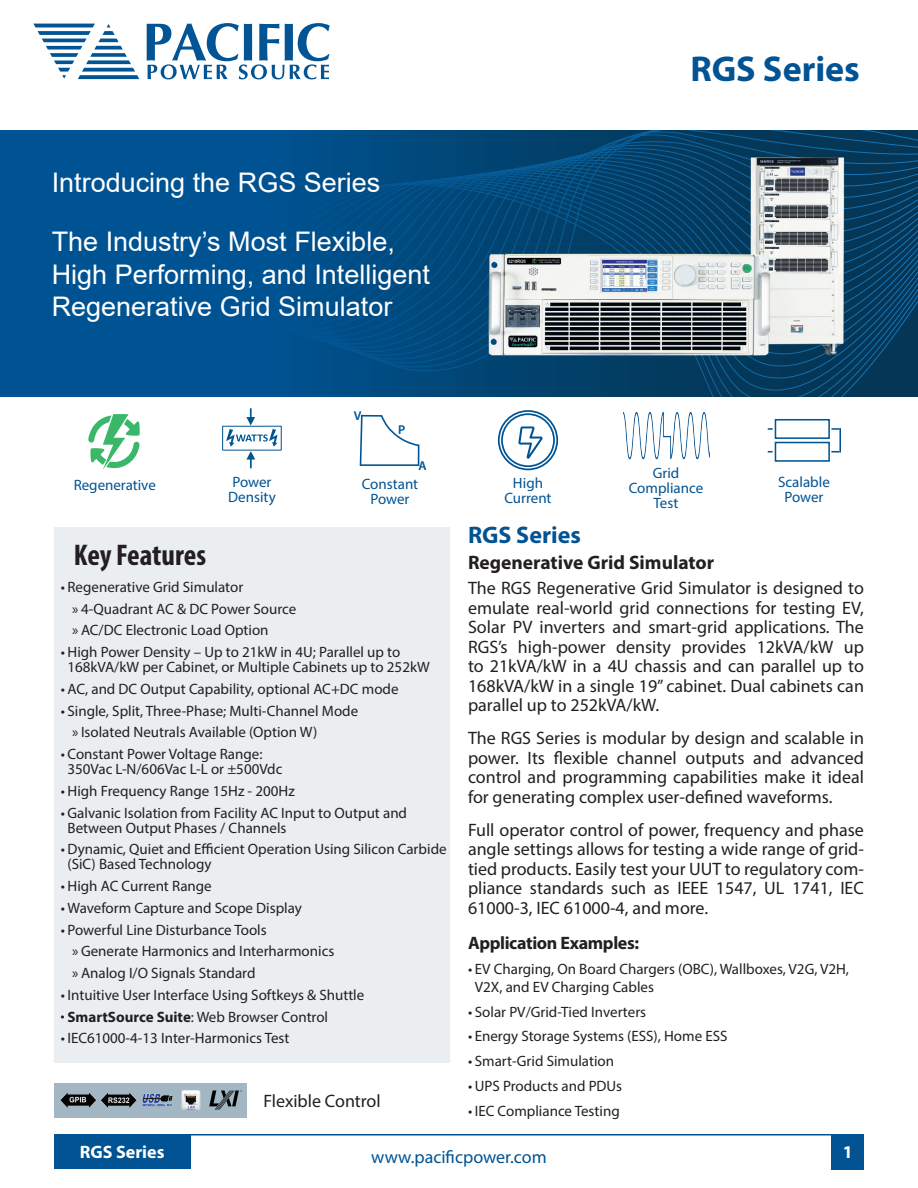
<style>
.page{position:relative;width:918px;height:1188px;background:#fff}
.page>*{position:absolute;margin:0;border:0;box-sizing:border-box;transform-origin:0 0}
.Model_Ordering_Title_1{font:700 36px "Myriad Pro";color:#015393}
.t1{font:700 condensed 30px "Myriad Pro";letter-spacing:-.005em;color:#231f20}
.t2{font:27px/32.4px "Arial";color:#fff}
.Model_Ordering_Title_1-2{font:700 24px "Myriad Pro";color:#015393}
.t3{font:700 19.5px "Myriad Pro";color:#231f20}
.Standard_level_1{font:18px/19.5px "Myriad Pro";color:#231f20;text-align:justify}
.Standard_level_1-2{font:18px "Myriad Pro";color:#015393}
.SubHead_1{font:700 18px "Myriad Pro";letter-spacing:-.02em;color:#231f20}
.Icon_Titles_1{font:18px "Myriad Pro";color:#231f20}
.t4{font:700 18px "Myriad Pro";color:#fff}
.t5{font:15px/15px "Myriad Pro";color:#231f20}
.Icon_Titles_2{font:15px/15px "Myriad Pro";color:#015393;text-align:center}
.t6{font:600 12.9px "Myriad Pro";color:#005393}
.s1{font-weight:700}
</style>
<div class="page">
<div style="left:54px;top:528px;width:396px;height:535px;background:#eaeef1"></div>
<div style="left:54px;top:1134px;width:136px;height:34px;background:#015393"></div>
<hr style="left:188px;top:1134px;width:645px;height:2px;background:#015393">
<div style="left:832px;top:1134px;width:32px;height:35px;background:#015393"></div>
<svg style="left:88px;top:414px;width:52px;height:56px"></svg>
<div style="left:55px;top:1083px;width:192px;height:34px;background:#a2b6c4"></div>
<img style="left:60px;top:1090px;width:141px;height:20px">
<svg style="left:209px;top:1090px;width:33px;height:20px"></svg>
<svg style="left:0;top:130px;width:903px;height:266px;background:#014a80"></svg>
<svg style="left:147px;top:23px;width:183px;height:56px"></svg>
<svg style="left:33px;top:24px;width:106px;height:55px"></svg>
<svg style="left:359px;top:414px;width:61px;height:52px"></svg>
<svg style="left:222px;top:408px;width:60px;height:60px"></svg>
<svg style="left:518px;top:426px;width:25px;height:33px"></svg>
<div style="left:498px;top:410px;width:60px;height:60px;border:2px solid #005493;border-radius:50%"></div>
<div style="left:501px;top:413px;width:54px;height:54px;border:2px solid #005493;border-radius:50%"></div>
<img style="left:624px;top:412px;width:86px;height:48px">
<div style="left:775px;top:419px;width:55px;height:20px;border:2px solid #005493"></div>
<svg style="left:831px;top:428px;width:8px;height:2px"></svg>
<svg style="left:831px;top:451px;width:8px;height:2px"></svg>
<hr style="left:839px;top:428px;width:2px;height:25px;background:#005493">
<div style="left:775px;top:442px;width:55px;height:20px;border:2px solid #005493"></div>
<svg style="left:61px;top:1015px;width:3px;height:4px"></svg>
<img style="left:748px;top:155px;width:99px;height:203px">
<img style="left:488px;top:252px;width:284px;height:106px">
<p class="t2" style="left:52px;top:166px;width:330px">Introducing the RGS Series</p>
<p class="t2" style="left:52px;top:225px;width:380px">The Industry’s Most Flexible,<br>High Performing, and Intelligent<br>Regenerative Grid Simulator</p>
<p class="t6" style="left:354px;top:407px;width:9px">V</p>
<p class="t6" style="left:398px;top:421px;width:9px">P</p>
<p class="t6" style="left:419px;top:458px;width:10px">A</p>
<p class="Icon_Titles_2" style="left:74px;top:477px;width:84px">Regenerative</p>
<p class="Icon_Titles_2" style="left:228px;top:474px;width:49px;text-align:left">Power<br>Density</p>
<p class="Icon_Titles_2" style="left:362px;top:476px;width:58px">Constant<br>Power</p>
<p class="Icon_Titles_2" style="left:513px;top:476px;width:32px">High</p>
<p class="Icon_Titles_2" style="left:504px;top:491px;width:49px">Current</p>
<p class="Model_Ordering_Title_1-2" style="left:468px;top:519px;width:114px">RGS Series</p>
<p class="Model_Ordering_Title_1" style="left:691px;top:45px;width:171px">RGS Series</p>
<p class="Icon_Titles_2" style="left:629px;top:466px;width:76px">Grid<br>Compliance<br>Test</p>
<p class="Icon_Titles_2" style="left:778px;top:474px;width:53px">Scalable<br>Power</p>
<p class="t1" style="left:74px;top:537px;width:134px">Key Features</p>
<p class="t3" style="left:468px;top:550px;width:248px">Regenerative Grid Simulator</p>
<p class="t5" style="left:61px;top:579px;width:184px">• Regenerative Grid Simulator</p>
<p class="t5" style="left:72px;top:601px;width:226px">» 4-Quadrant AC &amp; DC Power Source</p>
<p class="t5" style="left:72px;top:623px;width:198px">» AC/DC Electronic Load Option</p>
<p class="t5" style="left:68px;top:644px;width:364px;text-indent:-7px">• High Power Density – Up to 21kW in 4U; Parallel up to<br>168kVA/kW per Cabinet, or Multiple Cabinets up to 252kW</p>
<p class="t5" style="left:61px;top:681px;width:339px">• AC, and DC Output Capability, optional AC+DC mode</p>
<p class="t5" style="left:61px;top:703px;width:299px">• Single, Split, Three-Phase; Multi-Channel Mode</p>
<p class="t5" style="left:72px;top:725px;width:247px">» Isolated Neutrals Available (Option W)</p>
<p class="t5" style="left:68px;top:746px;width:216px;text-indent:-7px">• Constant Power Voltage Range:<br>350Vac L-N/606Vac L-L or ±500Vdc</p>
<p class="t5" style="left:61px;top:783px;width:236px">• High Frequency Range 15Hz - 200Hz</p>
<p class="t5" style="left:68px;top:805px;width:341px;text-indent:-7px">• Galvanic Isolation from Facility AC Input to Output and<br>Between Output Phases / Channels</p>
<p class="t5" style="left:68px;top:842px;width:381px;text-indent:-7px">• Dynamic, Quiet and Efficient Operation Using Silicon Carbide (SiC) Based Technology</p>
<p class="t5" style="left:61px;top:878px;width:153px">• High AC Current Range</p>
<p class="t5" style="left:61px;top:900px;width:243px">• Waveform Capture and Scope Display</p>
<p class="t5" style="left:61px;top:922px;width:207px">• Powerful Line Disturbance Tools</p>
<p class="t5" style="left:72px;top:944px;width:264px">» Generate Harmonics and Interharmonics</p>
<p class="t5" style="left:72px;top:965px;width:185px">» Analog I/O Signals Standard</p>
<p class="t5" style="left:61px;top:987px;width:305px">• Intuitive User Interface Using Softkeys &amp; Shuttle</p>
<p class="t5" style="left:68px;top:1009px;width:262px"><span class="s1">SmartSource Suite</span>: Web Browser Control</p>
<p class="t5" style="left:61px;top:1031px;width:230px">• IEC61000-4-13 Inter-Harmonics Test</p>
<p class="Icon_Titles_1" style="left:263px;top:1090px;width:119px">Flexible Control</p>
<p class="Standard_level_1" style="left:468px;top:578px;width:398px">The RGS Regenerative Grid Simulator is designed to emulate real-world grid connections for testing EV, Solar PV inverters and smart-grid applications. The RGS’s high-power density provides 12kVA/kW up to 21kVA/kW in a 4U chassis and can parallel up to 168kVA/kW in a single 19” cabinet. Dual cabinets can parallel up to 252kVA/kW.</p>
<p class="Standard_level_1" style="left:468px;top:728px;width:398px">The RGS Series is modular by design and scalable in power. Its flexible channel outputs and advanced control and programming capabilities make it ideal for generating complex user-defined waveforms.</p>
<p class="Standard_level_1" style="left:468px;top:820px;width:398px">Full operator control of power, frequency and phase angle settings allows for testing a wide range of grid&shy;tied products. Easily test your UUT to regulatory com&shy;pliance standards such as IEEE 1547, UL 1741, IEC 61000-3, IEC 61000-4, and more.</p>
<p class="SubHead_1" style="left:468px;top:931px;width:173px">Application Examples:</p>
<p class="t5" style="left:475px;top:960px;width:376px;line-height:18px;text-indent:-7px">• EV Charging, On Board Chargers (OBC), Wallboxes, V2G, V2H,<br>V2X, and EV Charging Cables</p>
<p class="t5" style="left:468px;top:1004px;width:180px">• Solar PV/Grid-Tied Inverters</p>
<p class="t5" style="left:468px;top:1029px;width:261px">• Energy Storage Systems (ESS), Home ESS</p>
<p class="t5" style="left:468px;top:1053px;width:148px">• Smart-Grid Simulation</p>
<p class="t5" style="left:468px;top:1078px;width:156px">• UPS Products and PDUs</p>
<p class="t5" style="left:468px;top:1103px;width:153px">• IEC Compliance Testing</p>
<p class="t4" style="left:80px;top:1140px;width:86px">RGS Series</p>
<p class="t4" style="left:843px;top:1141px;width:11px">1</p>
<p class="Standard_level_1-2" style="left:371px;top:1146px;width:177px">www.pacificpower.com</p>
</div>
